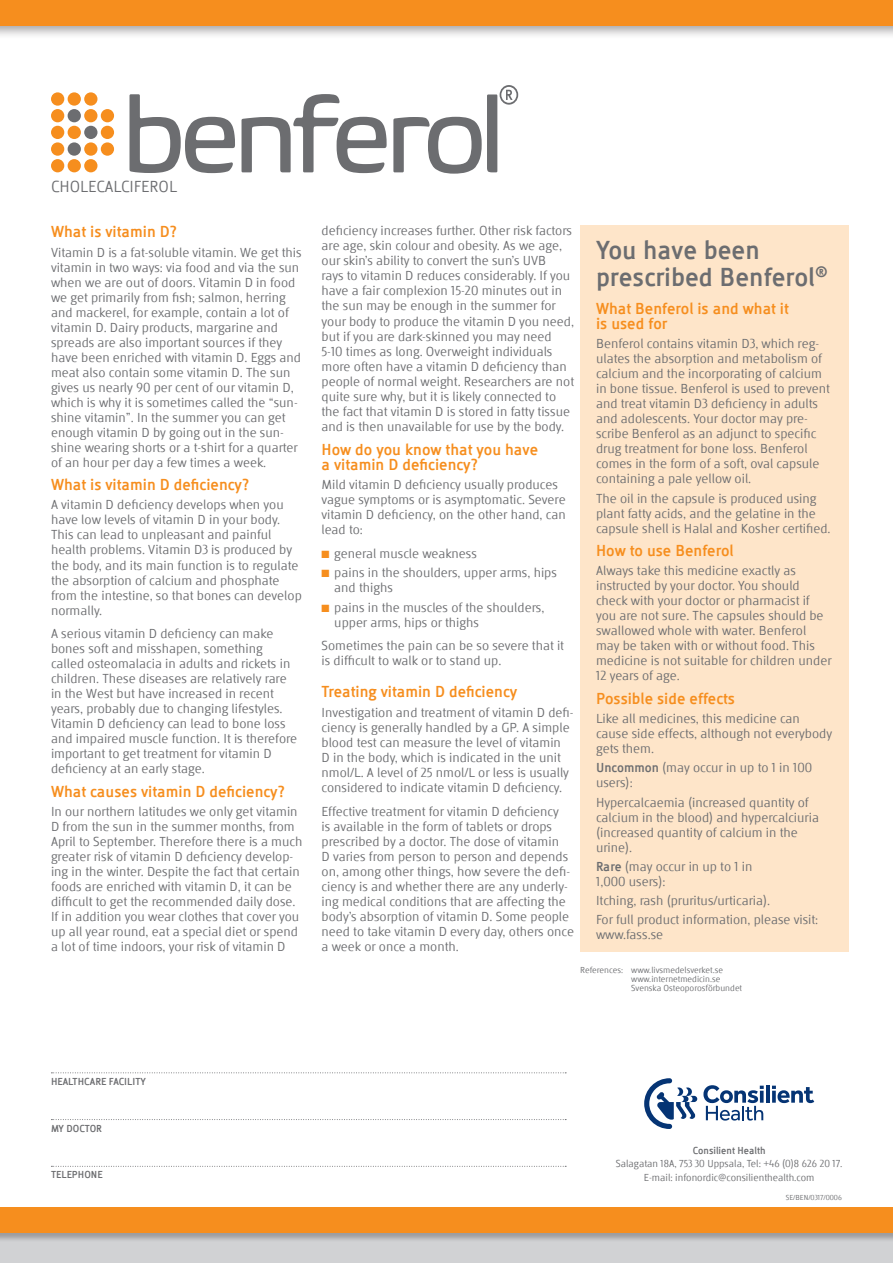
<style>
.page{position:relative;width:893px;height:1263px;background:#fff}
.page>*{position:absolute;margin:0;border:0;box-sizing:border-box;transform-origin:0 0}
.bread{font:27px/27px "Globale Bold TT";color:#6c6d70}
.rubrik_2{font:16.5px/15px "Globale Bold TT";color:#f68e1e}
.t1{font:16.5px "Globale TT";color:#6c6d70}
.bread-2{font:13.5px/15px "Globale TT";color:#6c6d70}
.bullits{font:13.5px/15px "Globale TT";color:#6c6d70}
.t2{font:10.5px/13.5px "Globale TT";color:#6c6d70;text-align:center}
.Rubrik{font:10.5px "Globale Bold TT";color:#6c6d70}
.bread-3{font:9px "Globale TT";color:#6c6d70}
.bread-4{font:7.5px "Globale TT";color:#6c6d70}
.s1{color:#f68e1e}
.s2{font-family:"Globale Bold TT"}
</style>
<div class="page">
<div style="left:0;top:1233px;width:893px;height:30px;background:#d1d2d4"></div>
<div style="left:0;top:1207px;width:893px;height:35px;background:#231f20;opacity:.3"></div>
<div style="left:0;top:1208px;width:893px;height:25px;background:#f68e1e"></div>
<div style="left:580px;top:225px;width:268px;height:726px;background:#fee5c9"></div>
<svg style="left:51px;top:1072px;width:515px;height:1px"></svg>
<svg style="left:51px;top:1119px;width:515px;height:1px"></svg>
<svg style="left:51px;top:1166px;width:515px;height:1px"></svg>
<div style="left:0;top:0;width:893px;height:39px;background:#231f20;opacity:.4"></div>
<div style="left:0;top:0;width:893px;height:26px;background:#f68e1e"></div>
<div style="left:51px;top:92px;width:13px;height:14px;background:#f68e1e;border-radius:50%"></div>
<div style="left:68px;top:92px;width:13px;height:14px;background:#f68e1e;border-radius:50%"></div>
<div style="left:84px;top:92px;width:13px;height:14px;background:#f68e1e;border-radius:50%"></div>
<div style="left:51px;top:109px;width:13px;height:13px;background:#f68e1e;border-radius:50%"></div>
<div style="left:68px;top:109px;width:13px;height:13px;background:#6c6d70;border-radius:50%"></div>
<div style="left:84px;top:109px;width:13px;height:13px;background:#f68e1e;border-radius:50%"></div>
<div style="left:101px;top:109px;width:13px;height:13px;background:#f68e1e;border-radius:50%"></div>
<div style="left:51px;top:126px;width:13px;height:13px;background:#f68e1e;border-radius:50%"></div>
<div style="left:68px;top:126px;width:13px;height:13px;background:#f68e1e;border-radius:50%"></div>
<div style="left:84px;top:126px;width:13px;height:13px;background:#6c6d70;border-radius:50%"></div>
<div style="left:101px;top:126px;width:13px;height:13px;background:#f68e1e;border-radius:50%"></div>
<div style="left:51px;top:142px;width:13px;height:14px;background:#f68e1e;border-radius:50%"></div>
<div style="left:68px;top:142px;width:13px;height:14px;background:#6c6d70;border-radius:50%"></div>
<div style="left:84px;top:142px;width:13px;height:14px;background:#f68e1e;border-radius:50%"></div>
<div style="left:101px;top:142px;width:13px;height:14px;background:#f68e1e;border-radius:50%"></div>
<div style="left:51px;top:159px;width:13px;height:13px;background:#f68e1e;border-radius:50%"></div>
<div style="left:68px;top:159px;width:13px;height:13px;background:#f68e1e;border-radius:50%"></div>
<div style="left:84px;top:159px;width:13px;height:13px;background:#f68e1e;border-radius:50%"></div>
<svg style="left:130px;top:94px;width:105px;height:79px"></svg>
<svg style="left:242px;top:94px;width:145px;height:79px"></svg>
<svg style="left:393px;top:85px;width:125px;height:89px"></svg>
<hr style="left:766px;top:1086px;width:4px;height:17px;background:#053474">
<svg style="left:772px;top:1086px;width:42px;height:17px"></svg>
<svg style="left:703px;top:1085px;width:61px;height:35px"></svg>
<svg style="left:644px;top:1078px;width:53px;height:51px"></svg>
<p class="t1" style="left:51px;top:177px;width:128px">CHOLECALCIFEROL</p>
<p class="rubrik_2" style="left:51px;top:224px;width:127px">What is vitamin D?</p>
<p class="bread-2" style="left:51px;top:244px;width:252px">Vitamin D is a fat-soluble vitamin. We get this vitamin in two ways: via food and via the sun when we are out of doors. Vitamin D in food we get primarily from fish; salmon, herring and mackerel, for example, contain a lot of vitamin D. Dairy products, margarine and spreads are also important sources if they have been enriched with vitamin D. Eggs and meat also contain some vitamin D. The sun gives us nearly 90 per cent of our vitamin D, which is why it is sometimes called the “sun&shy;shine vitamin”. In the summer you can get enough vitamin D by going out in the sun&shy;shine wearing shorts or a t-shirt for a quarter of an hour per day a few times a week.</p>
<p class="rubrik_2" style="left:51px;top:477px;width:200px">What is vitamin D deficiency?</p>
<p class="bread-2" style="left:51px;top:497px;width:252px">A vitamin D deficiency develops when you have low levels of vitamin D in your body.<br>This can lead to unpleasant and painful health problems. Vitamin D3 is produced by the body, and its main function is to regulate the absorption of calcium and phosphate from the intestine, so that bones can develop normally.</p>
<p class="bread-2" style="left:51px;top:626px;width:248px">A serious vitamin D deficiency can make bones soft and misshapen, something called osteomalacia in adults and rickets in children. These diseases are relatively rare in the West but have increased in recent years, probably due to changing lifestyles.<br>Vitamin D deficiency can lead to bone loss and impaired muscle function. It is therefore important to get treatment for vitamin D deficiency at an early stage.</p>
<p class="rubrik_2" style="left:51px;top:783px;width:235px">What causes vitamin D deficiency?</p>
<p class="bread-2" style="left:51px;top:804px;width:253px">In our northern latitudes we only get vitamin D from the sun in the summer months, from April to September. Therefore there is a much greater risk of vitamin D deficiency develop&shy;ing in the winter. Despite the fact that certain foods are enriched with vitamin D, it can be difficult to get the recommended daily dose.<br>If in addition you wear clothes that cover you up all year round, eat a special diet or spend a lot of time indoors, your risk of vitamin D</p>
<p class="bread-2" style="left:322px;top:223px;width:254px">deficiency increases further. Other risk factors are age, skin colour and obesity. As we age, our skin’s ability to convert the sun’s UVB<br>rays to vitamin D reduces considerably. If you have a fair complexion 15-20 minutes out in the sun may be enough in the summer for your body to produce the vitamin D you need, but if you are dark-skinned you may need 5-10 times as long. Overweight individuals more often have a vitamin D deficiency than people of normal weight. Researchers are not quite sure why, but it is likely connected to the fact that vitamin D is stored in fatty tissue and is then unavailable for use by the body.</p>
<p class="rubrik_2" style="left:322px;top:441px;width:218px">How do you know that you have a vitamin D deficiency?</p>
<p class="bread-2" style="left:322px;top:477px;width:246px">Mild vitamin D deficiency usually produces vague symptoms or is asymptomatic. Severe vitamin D deficiency, on the other hand, can lead to:</p>
<p class="bullits" style="left:322px;top:546px;width:157px"><span class="s1">■</span> general muscle weakness</p>
<p class="bullits" style="left:334px;top:565px;width:224px;text-indent:-13px"><span class="s1">■</span> pains in the shoulders, upper arms, hips and thighs</p>
<p class="bullits" style="left:334px;top:599px;width:212px;text-indent:-13px"><span class="s1">■</span> pains in the muscles of the shoulders, upper arms, hips or thighs</p>
<p class="bread-2" style="left:322px;top:638px;width:244px">Sometimes the pain can be so severe that it is difficult to walk or to stand up.</p>
<p class="rubrik_2" style="left:322px;top:684px;width:197px">Treating vitamin D deficiency</p>
<p class="bread-2" style="left:322px;top:705px;width:254px">Investigation and treatment of vitamin D defi&shy;ciency is generally handled by a GP. A simple blood test can measure the level of vitamin<br>D in the body, which is indicated in the unit nmol/L. A level of 25 nmol/L or less is usually considered to indicate vitamin D deficiency.</p>
<p class="bread-2" style="left:322px;top:804px;width:254px">Effective treatment for vitamin D deficiency<br>is available in the form of tablets or drops prescribed by a doctor. The dose of vitamin<br>D varies from person to person and depends on, among other things, how severe the defi&shy;ciency is and whether there are any underly&shy;ing medical conditions that are affecting the body’s absorption of vitamin D. Some people need to take vitamin D every day, others once a week or once a month.</p>
<p class="bread" style="left:596px;top:236px;width:233px">You have been prescribed Benferol<sup>®</sup></p>
<p class="rubrik_2" style="left:596px;top:301px;width:194px">What Benferol is and what it is used for</p>
<p class="bread-2" style="left:596px;top:336px;width:235px">Benferol contains vitamin D3, which reg&shy;ulates the absorption and metabolism of calcium and the incorporating of calcium in bone tissue. Benferol is used to prevent and treat vitamin D3 deficiency in adults and adolescents. Your doctor may pre&shy;scribe Benferol as an adjunct to specific drug treatment for bone loss. Benferol comes in the form of a soft, oval capsule containing a pale yellow oil.</p>
<p class="bread-2" style="left:596px;top:490px;width:236px">The oil in the capsule is produced using plant fatty acids, and the gelatine in the capsule shell is Halal and Kosher certified.</p>
<p class="rubrik_2" style="left:596px;top:543px;width:139px">How to use Benferol</p>
<p class="bread-2" style="left:596px;top:563px;width:237px">Always take this medicine exactly as instructed by your doctor. You should check with your doctor or pharmacist if you are not sure. The capsules should be swallowed whole with water. Benferol may be taken with or without food. This medicine is not suitable for children under 12 years of age.</p>
<p class="rubrik_2" style="left:596px;top:690px;width:141px">Possible side effects</p>
<p class="bread-2" style="left:596px;top:711px;width:237px">Like all medicines, this medicine can cause side effects, although not everybody gets them.</p>
<p class="bread-2" style="left:596px;top:760px;width:218px"><span class="s2">Uncommon</span> (may occur in up to 1 in 100 users):</p>
<p class="bread-2" style="left:596px;top:794px;width:224px">Hypercalcaemia (increased quantity of calcium in the blood) and hypercalciuria (increased quantity of calcium in the urine).</p>
<p class="bread-2" style="left:596px;top:859px;width:158px"><span class="s2">Rare</span> (may occur in up to 1 in<br>1,000 users):</p>
<p class="bread-2" style="left:596px;top:893px;width:176px">Itching, rash (pruritus/urticaria).</p>
<p class="bread-2" style="left:596px;top:912px;width:224px">For full product information, please visit: www.fass.se</p>
<p class="bread-3" style="left:580px;top:965px;width:144px">References: www.livsmedelsverket.se</p>
<p class="bread-3" style="left:631px;top:974px;width:91px">www.internetmedicin.se</p>
<p class="bread-3" style="left:631px;top:983px;width:112px">Svenska Osteoporosförbundet</p>
<p class="Rubrik" style="left:51px;top:1075px;width:96px">HEALTHCARE FACILITY</p>
<p class="Rubrik" style="left:51px;top:1122px;width:53px">MY DOCTOR</p>
<p class="Rubrik" style="left:51px;top:1168px;width:53px">TELEPHONE</p>
<p class="t2" style="left:616px;top:1143px;width:228px"><span class="s2">Consilient Health<br></span>Salagatan 18A, 753 30 Uppsala, Tel: +46 (0)8 626 20 17.<br>E-mail: infonordic@consilienthealth.com</p>
<p class="bread-4" style="left:786px;top:1193px;width:58px">SE/BEN/0317/0006</p>
</div>
